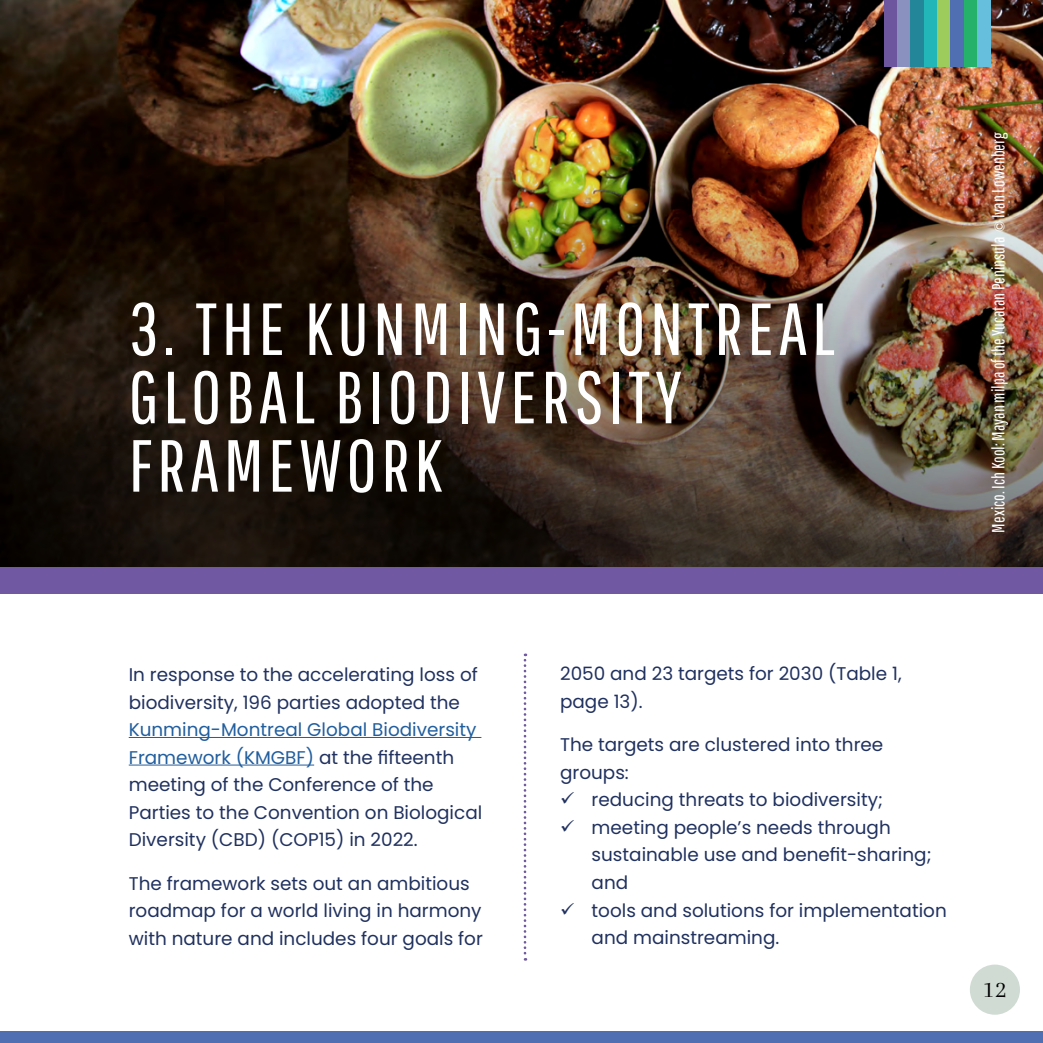
<style>
.page{position:relative;width:1043px;height:1043px;background:#fff}
.page>*{position:absolute;margin:0;border:0;box-sizing:border-box;transform-origin:0 0}
.t1{font:73.5px/68.2px "Pathway Gothic One";letter-spacing:.065em;color:#fff}
.t2{font:24.5px "Arapey";color:#000}
.t3{font:18.38px/27.7px "Poppins";color:#20315f}
.t4{font:17.5px "Pathway Gothic One";color:#fff}
.s1{font-family:"Poppins";font-size:14px}
.s2{color:#215e9e}
</style>
<div class="page">
<img style="left:0;top:0;width:1042px;height:569px">
<div style="left:1px;top:567px;width:1041px;height:27px;background:#7058a2"></div>
<hr style="left:129px;top:736px;width:352px;height:1px;background:#215e9e">
<hr style="left:129px;top:764px;width:185px;height:1px;background:#215e9e">
<svg style="left:523px;top:653px;width:3px;height:307px"></svg>
<div style="left:0;top:1030px;width:1042px;height:12px;background:#506fb2"></div>
<div style="left:883px;top:0;width:13px;height:66px;background:#6d569d"></div>
<div style="left:896px;top:0;width:14px;height:66px;background:#8a91bf"></div>
<div style="left:910px;top:0;width:13px;height:66px;background:#238699"></div>
<div style="left:923px;top:0;width:13px;height:66px;background:#22b6b8"></div>
<div style="left:936px;top:0;width:14px;height:66px;background:#9dcc5c"></div>
<div style="left:950px;top:0;width:13px;height:66px;background:#506fb2"></div>
<div style="left:963px;top:0;width:13px;height:66px;background:#25b16a"></div>
<div style="left:976px;top:0;width:14px;height:66px;background:#66bfdd"></div>
<div style="left:969px;top:964px;width:50px;height:50px;background:#d0dbd3;border-radius:50%"></div>
<h1 class="t1" style="left:129px;top:292px;width:707px">3. THE KUNMING-MONTREAL<br>GLOBAL BIODIVERSITY<br>FRAMEWORK</h1>
<p class="t4" style="left:986px;top:532px;width:401px;rotate:-90deg">Mexico. Ich Kool: Mayan milpa of the Yucatan Peninsula <span class="s1">©</span> Ivan Lowenberg</p>
<p class="t3" style="left:129px;top:660px;width:350px">In response to the accelerating loss of biodiversity, 196 parties adopted the</p>
<p class="t3" style="left:129px;top:715px;width:355px"><span class="s2">Kunming-Montreal Global Biodiversity Framework (KMGBF)</span> at the fifteenth meeting of the Conference of the Parties to the Convention on Biological Diversity (CBD) (COP15) in 2022.</p>
<p class="t3" style="left:129px;top:869px;width:355px">The framework sets out an ambitious roadmap for a world living in harmony with nature and includes four goals for</p>
<p class="t3" style="left:560px;top:659px;width:343px">2050 and 23 targets for 2030 (Table 1, page 13).</p>
<p class="t3" style="left:560px;top:730px;width:324px">The targets are clustered into three groups:</p>
<p class="t3" style="left:591px;top:785px;width:356px">reducing threats to biodiversity; meeting people’s needs through sustainable use and benefit-sharing; and<br>tools and solutions for implementation and mainstreaming.</p>
<h2 class="t2" style="left:982px;top:975px;width:25px">12</h2>
</div>
